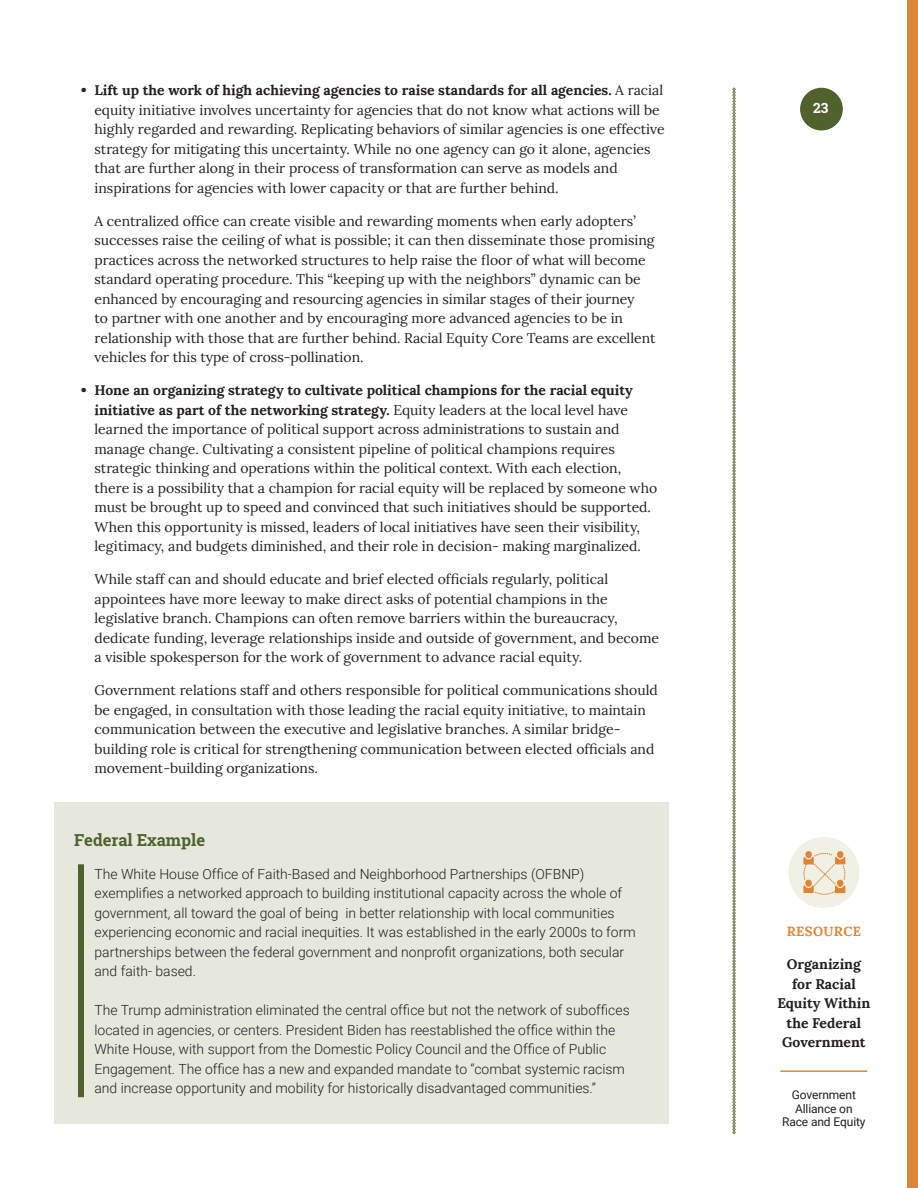
<style>
.page{position:relative;width:918px;height:1188px;background:#fff}
.page>*{position:absolute;margin:0;border:0;box-sizing:border-box;transform-origin:0 0}
.BOX_heading{font:700 16.5px "Roboto Slab";color:#4e622b}
.Indented_Bulleted_Te{font:13.95px/19.5px "Lora";color:#231f20}
.BOX_text{font:300 13.95px/19.5px "Roboto";color:#231f20}
.t1{font:700 13.95px/19.5px "Lora";color:#231f20;text-align:center}
.t2{font:700 13.95px "Roboto Slab";color:#fff}
.t3{font:700 13.2px "Lora";letter-spacing:.03em;color:#df8536}
.t4{font:12px/13.5px "Roboto";letter-spacing:-.01em;color:#231f20;text-align:center}
.s1{font-weight:700}
</style>
<div class="page">
<svg style="left:732px;top:88px;width:4px;height:1046px;background:#acb39a"></svg>
<div style="left:800px;top:88px;width:43px;height:42px;background:#4e622b;border-radius:50%"></div>
<hr style="left:780px;top:1070px;width:87px;height:2px;background:#df8536">
<div style="left:788px;top:837px;width:71px;height:71px;background:#f0f0e4;border-radius:50%"></div>
<svg style="left:803px;top:851px;width:42px;height:44px"></svg>
<div style="left:907px;top:0;width:11px;height:1188px;background:#df8536"></div>
<div style="left:54px;top:802px;width:614px;height:48px;background:#e6e7dd"></div>
<div style="left:54px;top:837px;width:614px;height:287px;background:#e6e7dd"></div>
<div style="left:78px;top:864px;width:6px;height:233px;background:#4e622b"></div>
<p class="Indented_Bulleted_Te" style="left:94px;top:79px;width:572px;text-indent:-14px"><span class="s1">• Lift up the work of high achieving agencies to raise standards for all agencies.</span> A racial equity initiative involves uncertainty for agencies that do not know what actions will be highly regarded and rewarding. Replicating behaviors of similar agencies is one effective strategy for mitigating this uncertainty. While no one agency can go it alone, agencies that are further along in their process of transformation can serve as models and inspirations for agencies with lower capacity or that are further behind.</p>
<p class="Indented_Bulleted_Te" style="left:94px;top:210px;width:563px">A centralized office can create visible and rewarding moments when early adopters’ successes raise the ceiling of what is possible; it can then disseminate those promising practices across the networked structures to help raise the floor of what will become standard operating procedure. This “keeping up with the neighbors” dynamic can be enhanced by encouraging and resourcing agencies in similar stages of their journey<br>to partner with one another and by encouraging more advanced agencies to be in relationship with those that are further behind. Racial Equity Core Teams are excellent vehicles for this type of cross-pollination.</p>
<p class="Indented_Bulleted_Te" style="left:94px;top:379px;width:564px;text-indent:-14px"><span class="s1">• Hone an organizing strategy to cultivate political champions for the racial equity initiative as part of the networking strategy.</span> Equity leaders at the local level have learned the importance of political support across administrations to sustain and manage change. Cultivating a consistent pipeline of political champions requires strategic thinking and operations within the political context. With each election, there is a possibility that a champion for racial equity will be replaced by someone who must be brought up to speed and convinced that such initiatives should be supported.<br>When this opportunity is missed, leaders of local initiatives have seen their visibility, legitimacy, and budgets diminished, and their role in decision- making marginalized.</p>
<p class="Indented_Bulleted_Te" style="left:94px;top:568px;width:566px">While staff can and should educate and brief elected officials regularly, political appointees have more leeway to make direct asks of potential champions in the legislative branch. Champions can often remove barriers within the bureaucracy, dedicate funding, leverage relationships inside and outside of government, and become a visible spokesperson for the work of government to advance racial equity.</p>
<p class="Indented_Bulleted_Te" style="left:94px;top:679px;width:565px">Government relations staff and others responsible for political communications should be engaged, in consultation with those leading the racial equity initiative, to maintain communication between the executive and legislative branches. A similar bridge&shy;building role is critical for strengthening communication between elected officials and movement-building organizations.</p>
<p class="BOX_heading" style="left:74px;top:829px;width:132px">Federal Example</p>
<p class="BOX_text" style="left:94px;top:864px;width:543px">The White House Office of Faith-Based and Neighborhood Partnerships (OFBNP) exemplifies a networked approach to building institutional capacity across the whole of government, all toward the goal of being in better relationship with local communities experiencing economic and racial inequities. It was established in the early 2000s to form partnerships between the federal government and nonprofit organizations, both secular and faith- based.</p>
<p class="BOX_text" style="left:94px;top:1000px;width:537px">The Trump administration eliminated the central office but not the network of suboffices located in agencies, or centers. President Biden has reestablished the office within the White House, with support from the Domestic Policy Council and the Office of Public Engagement. The office has a new and expanded mandate to “combat systemic racism and increase opportunity and mobility for historically disadvantaged communities.”</p>
<p class="t2" style="left:813px;top:98px;width:17px">23</p>
<p class="t3" style="left:787px;top:920px;width:76px">RESOURCE</p>
<p class="t1" style="left:777px;top:953px;width:95px">Organizing for Racial<br>Equity Within the Federal<br>Government</p>
<p class="t4" style="left:782px;top:1088px;width:85px">Government<br>Alliance on<br>Race and Equity</p>
</div>
